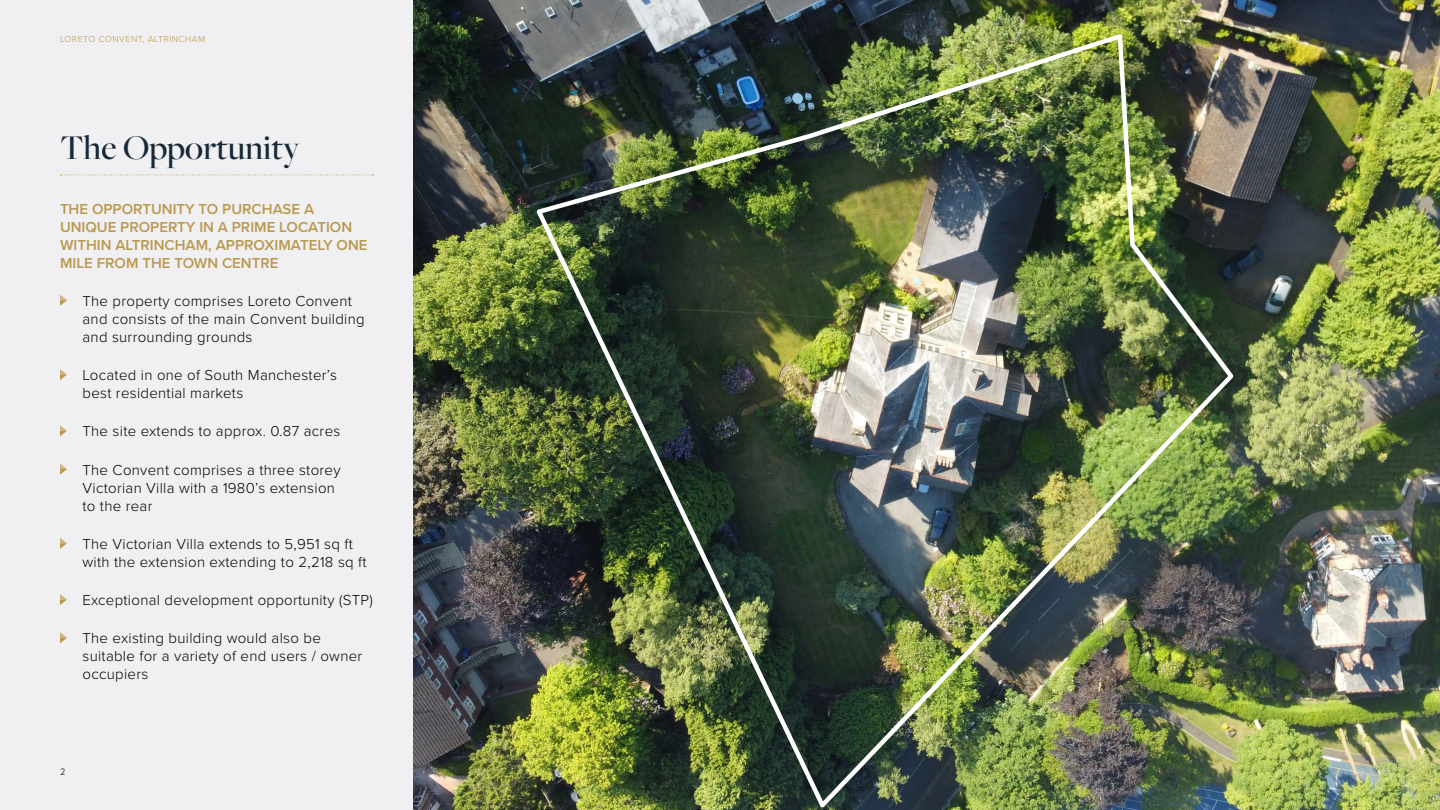
<style>
.page{position:relative;width:1440px;height:810px;background:#f0f0f2}
.page>*{position:absolute;margin:0;border:0;box-sizing:border-box;transform-origin:0 0}
.t1{font:500 36px "Freight Big Pro";color:#172938}
.t2{font:300 15px/18px "Proxima Nova";letter-spacing:.02em;color:#000}
.t3{font:600 15px/18px "Proxima Nova";color:#ba984f}
.t4{font:300 9px "Proxima Nova";letter-spacing:.05em;color:#ba984f}
.t5{font:9px "Quicksand";color:#000}
</style>
<div class="page">
<svg style="left:60px;top:295px;width:7px;height:11px"></svg>
<svg style="left:60px;top:369px;width:7px;height:11px"></svg>
<svg style="left:60px;top:425px;width:7px;height:11px"></svg>
<svg style="left:60px;top:463px;width:7px;height:12px"></svg>
<svg style="left:60px;top:538px;width:7px;height:11px"></svg>
<svg style="left:60px;top:594px;width:7px;height:11px"></svg>
<svg style="left:60px;top:632px;width:7px;height:11px"></svg>
<img style="left:413px;top:0;width:1027px;height:810px">
<svg style="left:60px;top:175px;width:314px;height:1px"></svg>
<img style="left:533px;top:30px;width:704px;height:780px">
<p class="t4" style="left:60px;top:32px;width:147px">LORETO CONVENT, ALTRINCHAM</p>
<h1 class="t1" style="left:60px;top:124px;width:241px">The Opportunity</h1>
<p class="t3" style="left:60px;top:199px;width:309px">THE OPPORTUNITY TO PURCHASE A<br>UNIQUE PROPERTY IN A PRIME LOCATION<br>WITHIN ALTRINCHAM, APPROXIMATELY ONE<br>MILE FROM THE TOWN CENTRE</p>
<p class="t2" style="left:82px;top:291px;width:284px">The property comprises Loreto Convent and consists of the main Convent building and surrounding grounds</p>
<p class="t2" style="left:82px;top:365px;width:256px">Located in one of South Manchester’s best residential markets</p>
<p class="t2" style="left:82px;top:422px;width:259px">The site extends to approx. 0.87 acres</p>
<p class="t2" style="left:82px;top:460px;width:260px">The Convent comprises a three storey<br>Victorian Villa with a 1980’s extension to the rear</p>
<p class="t2" style="left:82px;top:534px;width:286px">The Victorian Villa extends to 5,951 sq ft with the extension extending to 2,218 sq ft</p>
<p class="t2" style="left:82px;top:590px;width:292px">Exceptional development opportunity (STP)</p>
<p class="t2" style="left:82px;top:629px;width:281px">The existing building would also be suitable for a variety of end users / owner occupiers</p>
<p class="t5" style="left:60px;top:765px;width:7px">2</p>
</div>
